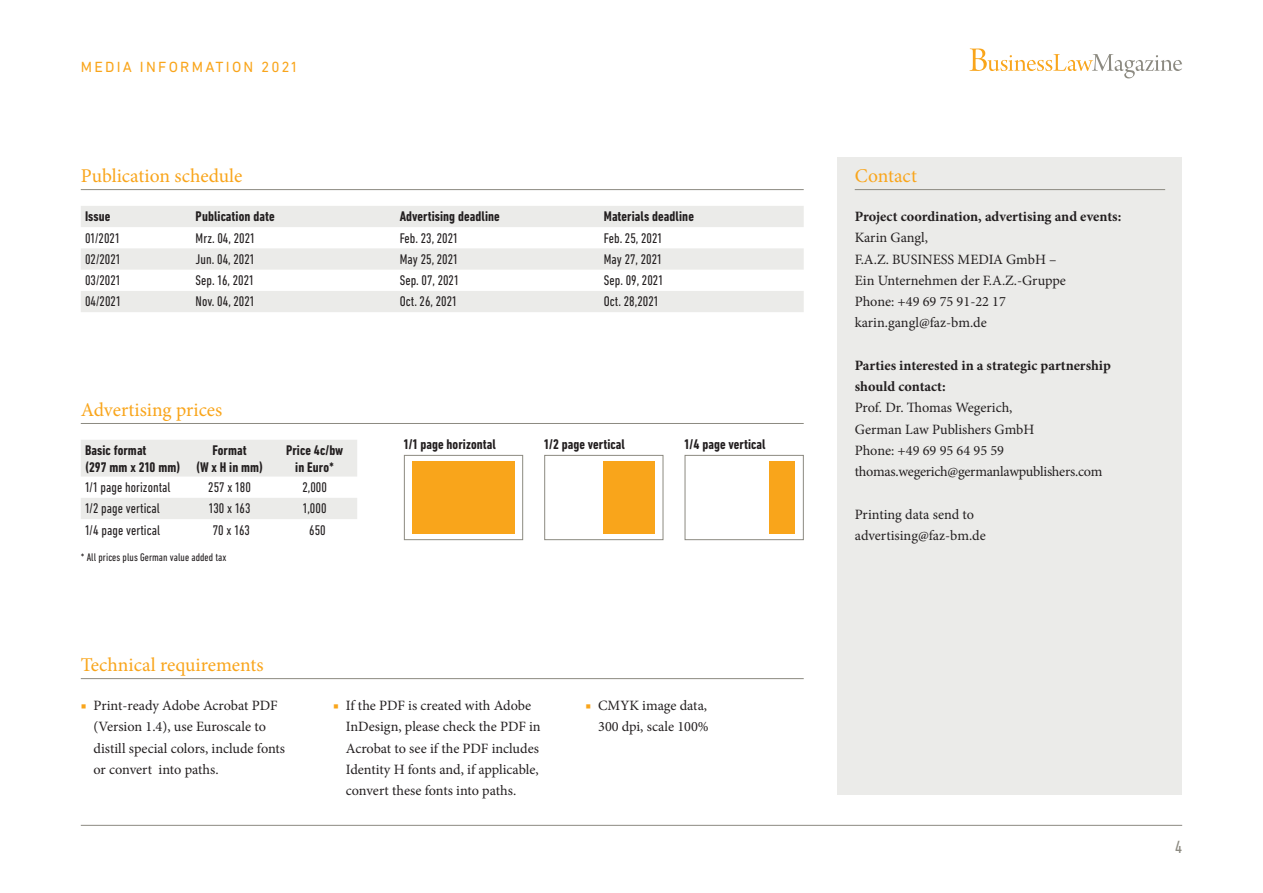
<style>
.page{position:relative;width:1263px;height:893px;background:#fff}
.page>*{position:absolute;margin:0;border:0;box-sizing:border-box;transform-origin:0 0}
.t1{font:19.5px "Minion Pro";color:#f9a51b}
.t2{font:condensed 18px "DIN Next";color:#8c8a81}
.t3{font:15px "DIN Next";letter-spacing:.15em;color:#f9a51b}
.t4{font:14.25px/21.3px "Minion Pro";letter-spacing:-.005em;color:#231f20}
.t5{font:condensed 14.25px "DIN Next";letter-spacing:.005em;color:#231f20}
.t6{font:700 condensed 14.25px/17px "DIN Next";letter-spacing:.005em;color:#231f20;text-align:center}
.t7{font:700 14.25px/21.3px "Minion Pro";color:#231f20}
.t8{font:condensed 11.25px "DIN Next";letter-spacing:.005em;color:#231f20}
.s1{color:#f9a51b}
</style>
<div class="page">
<hr style="left:81px;top:825px;width:1101px;height:1px;background:#8c8a81">
<svg style="left:969px;top:48px;width:213px;height:30px"></svg>
<hr style="left:81px;top:189px;width:723px;height:1px;background:#8c8a81">
<svg style="left:81px;top:206px;width:723px;height:106px;fill:#ebebe9"></svg>
<hr style="left:81px;top:423px;width:723px;height:1px;background:#8c8a81">
<svg style="left:81px;top:440px;width:276px;height:79px"></svg>
<hr style="left:81px;top:678px;width:723px;height:1px;background:#8c8a81">
<div style="left:404px;top:455px;width:119px;height:85px;background:#fff;border:1px solid #8c8a81"></div>
<div style="left:412px;top:461px;width:102px;height:73px;background:#f9a51b"></div>
<div style="left:838px;top:157px;width:344px;height:638px;background:#ebebe9"></div>
<hr style="left:855px;top:189px;width:310px;height:1px;background:#8c8a81">
<div style="left:544px;top:455px;width:119px;height:85px;background:#fff;border:1px solid #8c8a81"></div>
<div style="left:604px;top:461px;width:51px;height:73px;background:#f9a51b"></div>
<div style="left:685px;top:455px;width:119px;height:85px;background:#fff;border:1px solid #8c8a81"></div>
<div style="left:770px;top:461px;width:25px;height:73px;background:#f9a51b"></div>
<p class="t3" style="left:81px;top:59px;width:218px">MEDIA INFORMATION 2021</p>
<h1 class="t1" style="left:81px;top:163px;width:163px">Publication schedule</h1>
<p class="t6" style="left:85px;top:208px;width:27px">Issue</p>
<p class="t6" style="left:196px;top:208px;width:80px">Publication date</p>
<p class="t6" style="left:400px;top:208px;width:102px">Advertising deadline</p>
<p class="t6" style="left:604px;top:208px;width:92px">Materials deadline</p>
<p class="t5" style="left:85px;top:230px;width:36px">01/2021</p>
<p class="t5" style="left:196px;top:230px;width:61px">Mrz. 04, 2021</p>
<p class="t5" style="left:400px;top:230px;width:60px">Feb. 23, 2021</p>
<p class="t5" style="left:604px;top:230px;width:60px">Feb. 25, 2021</p>
<p class="t5" style="left:85px;top:251px;width:37px">02/2021</p>
<p class="t5" style="left:196px;top:251px;width:60px">Jun. 04, 2021</p>
<p class="t5" style="left:400px;top:251px;width:60px">May 25, 2021</p>
<p class="t5" style="left:604px;top:251px;width:59px">May 27, 2021</p>
<p class="t5" style="left:85px;top:272px;width:37px">03/2021</p>
<p class="t5" style="left:196px;top:272px;width:60px">Sep. 16, 2021</p>
<p class="t5" style="left:400px;top:272px;width:60px">Sep. 07, 2021</p>
<p class="t5" style="left:604px;top:272px;width:61px">Sep. 09, 2021</p>
<p class="t5" style="left:85px;top:294px;width:37px">04/2021</p>
<p class="t5" style="left:196px;top:294px;width:60px">Nov. 04, 2021</p>
<p class="t5" style="left:400px;top:294px;width:58px">Oct. 26, 2021</p>
<p class="t5" style="left:604px;top:294px;width:56px">Oct. 28,2021</p>
<h1 class="t1" style="left:81px;top:397px;width:143px">Advertising prices</h1>
<p class="t6" style="left:85px;top:442px;width:97px;text-align:left">Basic format<br>(297 mm x 210 mm)</p>
<p class="t6" style="left:196px;top:442px;width:69px">Format<br>(W x H in mm)</p>
<p class="t6" style="left:286px;top:442px;width:59px">Price 4c/bw in Euro*</p>
<p class="t5" style="left:85px;top:479px;width:87px">1/1 page horizontal</p>
<p class="t5" style="left:208px;top:479px;width:44px">257 x 180</p>
<p class="t5" style="left:302px;top:479px;width:26px">2,000</p>
<p class="t5" style="left:85px;top:500px;width:76px">1/2 page vertical</p>
<p class="t5" style="left:209px;top:500px;width:43px">130 x 163</p>
<p class="t5" style="left:303px;top:500px;width:25px">1,000</p>
<p class="t5" style="left:85px;top:522px;width:77px">1/4 page vertical</p>
<p class="t5" style="left:213px;top:522px;width:39px">70 x 163</p>
<p class="t5" style="left:309px;top:522px;width:18px">650</p>
<p class="t8" style="left:81px;top:551px;width:147px">* All prices plus German value added tax</p>
<p class="t6" style="left:404px;top:436px;width:93px">1/1 page horizontal</p>
<p class="t6" style="left:544px;top:436px;width:82px">1/2 page vertical</p>
<p class="t6" style="left:685px;top:436px;width:83px">1/4 page vertical</p>
<h1 class="t1" style="left:81px;top:652px;width:184px">Technical requirements</h1>
<p class="t4" style="left:94px;top:695px;width:193px;text-indent:-13px"><span class="s1">■</span> Print-ready Adobe Acrobat PDF (Version 1.4), use Euroscale to distill special colors, include fonts or convert into paths.</p>
<p class="t4" style="left:346px;top:695px;width:196px;text-indent:-13px"><span class="s1">■</span> If the PDF is created with Adobe InDesign, please check the PDF in Acrobat to see if the PDF includes Identity H fonts and, if applicable, convert these fonts into paths.</p>
<p class="t4" style="left:585px;top:695px;width:125px;text-align:right"><span class="s1">■</span> CMYK image data,<br>300 dpi, scale 100%</p>
<h1 class="t1" style="left:855px;top:163px;width:64px">Contact</h1>
<p class="t7" style="left:855px;top:206px;width:268px">Project coordination, advertising and events:</p>
<p class="t4" style="left:855px;top:227px;width:213px">Karin Gangl,<br>F.A.Z. BUSINESS MEDIA GmbH –<br>Ein Unternehmen der F.A.Z.-Gruppe<br>Phone: +49 69 75 91-22 17 karin.gangl@faz-bm.de</p>
<p class="t7" style="left:855px;top:355px;width:258px">Parties interested in a strategic partnership should contact:</p>
<p class="t4" style="left:855px;top:397px;width:249px">Prof. Dr. Thomas Wegerich,<br>German Law Publishers GmbH<br>Phone: +49 69 95 64 95 59 thomas.wegerich@germanlawpublishers.com</p>
<p class="t4" style="left:855px;top:504px;width:133px">Printing data send to advertising@faz-bm.de</p>
<p class="t2" style="left:1175px;top:837px;width:8px">4</p>
</div>
